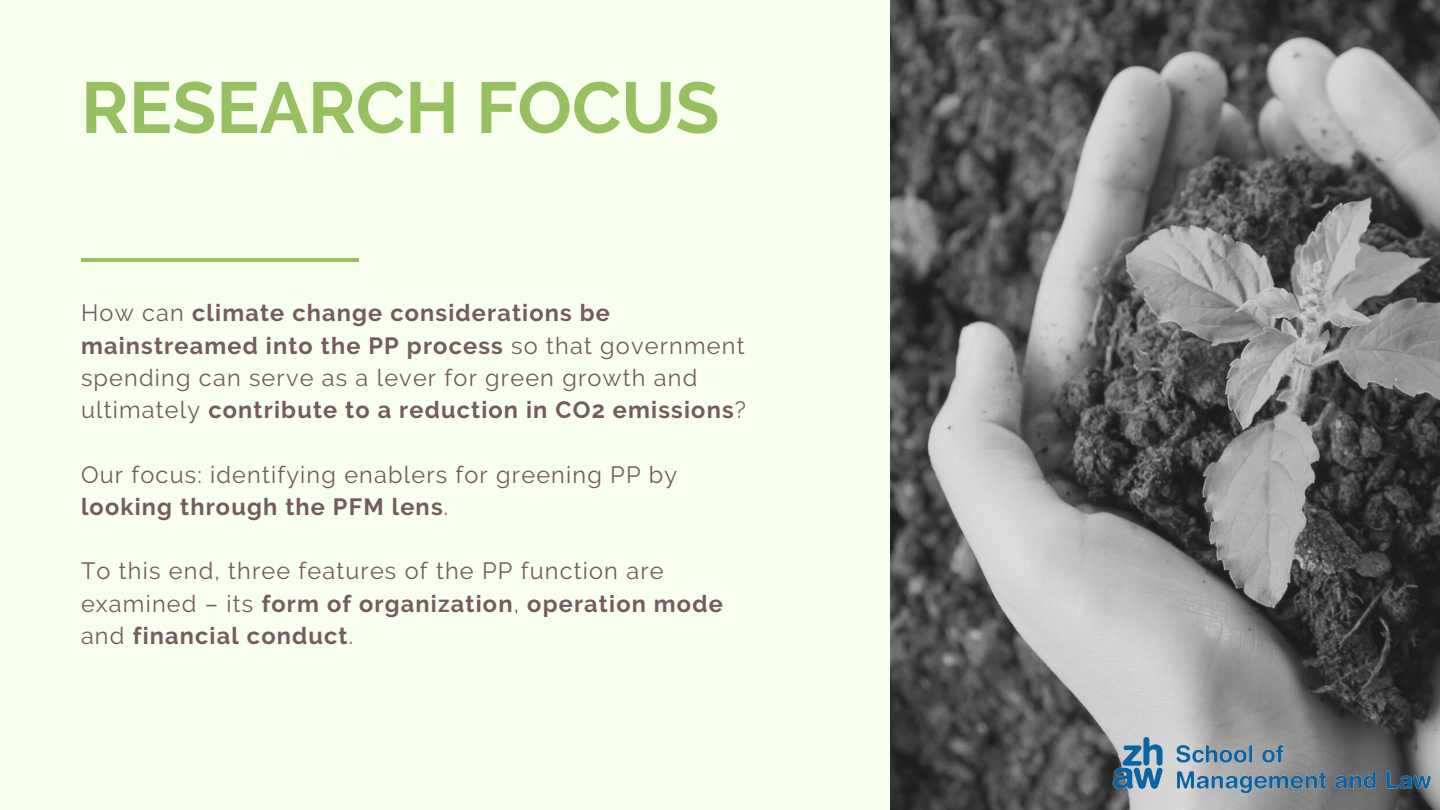
<style>
.page{position:relative;width:1440px;height:810px;background:#f8ffef}
.page>*{position:absolute;margin:0;border:0;box-sizing:border-box;transform-origin:0 0}
.t1{font:700 72px "Raleway";color:#97c160}
.t2{font:23.5px/32.2px "Raleway";letter-spacing:.05em;color:#755b60}
.t3{font:700 23.5px/32.2px "Raleway";letter-spacing:.05em;color:#755b60}
.s1{font-weight:400}
.s2{font-weight:700}
</style>
<div class="page">
<img style="left:891px;top:0;width:549px;height:810px">
<hr style="left:81px;top:258px;width:277px;height:4px;background:#97c160">
<img style="left:1101px;top:719px;width:339px;height:91px">
<h1 class="t1" style="left:81px;top:65px;width:640px">RESEARCH FOCUS</h1>
<p class="t3" style="left:81px;top:297px;width:667px"><span class="s1">How can</span> climate change considerations be mainstreamed into the PP process <span class="s1">so that government spending can serve as a lever for green growth and ultimately</span> contribute to a reduction in CO2 emissions<span class="s1">?</span></p>
<p class="t2" style="left:81px;top:458px;width:598px">Our focus: identifying enablers for greening PP by <span class="s2">looking through the PFM lens</span>.</p>
<p class="t2" style="left:81px;top:555px;width:643px">To this end, three features of the PP function are examined – its <span class="s2">form of organization</span>, <span class="s2">operation mode </span>and <span class="s2">financial conduct</span>.</p>
</div>
